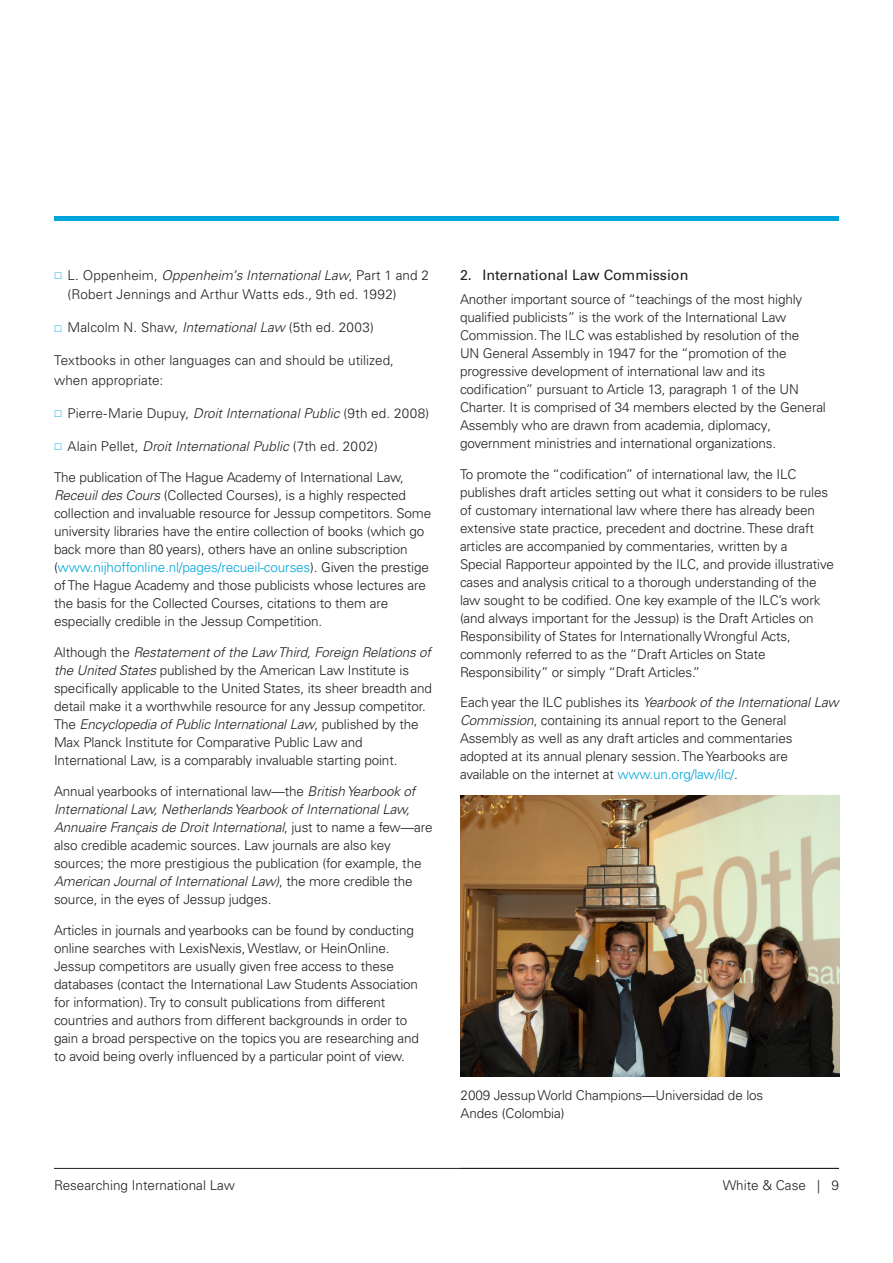
<style>
.page{position:relative;width:893px;height:1263px;background:#fff}
.page>*{position:absolute;margin:0;border:0;box-sizing:border-box;transform-origin:0 0}
.Heading_Level_3{font:14.25px "Univers LT Pro 55 Roman";color:#231f20}
.Body_Copy{font:300 13.5px/18px "Univers LT Pro 45";letter-spacing:-.01em;color:#231f20}
.GENERAL_-_Body{font:300 13.5px/19.5px "Univers LT Pro 45";letter-spacing:.005em;color:#231f20}
.Body_Copy-2{font:300 13.5px "Univers LT Pro 45";letter-spacing:.01em;color:#231f20}
.s1{font-style:italic}
.s2{color:#00a6db}
</style>
<div class="page">
<hr style="left:54px;top:217px;width:785px;height:4px;background:#00a6db">
<hr style="left:54px;top:1168px;width:785px;height:1px;background:#231f20">
<img style="left:460px;top:796px;width:379px;height:280px">
<p class="Body_Copy" style="left:68px;top:265px;width:363px;line-height:19.5px">L. Oppenheim, <span class="s1">Oppenheim’s International Law</span>, Part 1 and 2 (Robert Jennings and Arthur Watts eds., 9th ed. 1992)</p>
<p class="Body_Copy" style="left:68px;top:318px;width:308px">Malcolm N. Shaw, <span class="s1">International Law</span> (5th ed. 2003)</p>
<p class="GENERAL_-_Body" style="left:54px;top:351px;width:342px">Textbooks in other languages can and should be utilized, when appropriate:</p>
<p class="Body_Copy-2" style="left:68px;top:405px;width:363px">Pierre-Marie Dupuy, <span class="s1">Droit International Public</span> (9th ed. 2008)</p>
<p class="Body_Copy" style="left:68px;top:437px;width:312px">Alain Pellet, <span class="s1">Droit International Public</span> (7th ed. 2002)</p>
<p class="Body_Copy" style="left:54px;top:468px;width:379px">The publication of The Hague Academy of International Law, <span class="s1">Receuil des Cours</span> (Collected Courses), is a highly respected collection and invaluable resource for Jessup competitors. Some university libraries have the entire collection of books (which go back more than 80 years), others have an online subscription (<span class="s2">www.nijhoffonline.nl/pages/recueil-courses</span>). Given the prestige of The Hague Academy and those publicists whose lectures are the basis for the Collected Courses, citations to them are especially credible in the Jessup Competition.</p>
<p class="Body_Copy" style="left:54px;top:643px;width:379px">Although the <span class="s1">Restatement of the Law Third, Foreign Relations of the United States</span> published by the American Law Institute is specifically applicable to the United States, its sheer breadth and detail make it a worthwhile resource for any Jessup competitor.<br>The <span class="s1">Encyclopedia of Public International Law</span>, published by the Max Planck Institute for Comparative Public Law and International Law, is a comparably invaluable starting point.</p>
<p class="Body_Copy" style="left:54px;top:782px;width:380px">Annual yearbooks of international law—the <span class="s1">British Yearbook of International Law, Netherlands Yearbook of International Law, Annuaire Français de Droit International</span>, just to name a few—are also credible academic sources. Law journals are also key sources; the more prestigious the publication (for example, the <span class="s1">American Journal of International Law)</span>, the more credible the source, in the eyes of Jessup judges.</p>
<p class="Body_Copy" style="left:54px;top:921px;width:367px">Articles in journals and yearbooks can be found by conducting online searches with LexisNexis, Westlaw, or HeinOnline.<br>Jessup competitors are usually given free access to these databases (contact the International Law Students Association for information). Try to consult publications from different countries and authors from different backgrounds in order to gain a broad perspective on the topics you are researching and to avoid being overly influenced by a particular point of view.</p>
<p class="Heading_Level_3" style="left:460px;top:267px;width:230px">2. International Law Commission</p>
<p class="Body_Copy" style="left:460px;top:290px;width:367px">Another important source of “teachings of the most highly qualified publicists” is the work of the International Law Commission. The ILC was established by resolution of the<br>UN General Assembly in 1947 for the “promotion of the progressive development of international law and its codification” pursuant to Article 13, paragraph 1 of the UN Charter. It is comprised of 34 members elected by the General Assembly who are drawn from academia, diplomacy, government ministries and international organizations.</p>
<p class="Body_Copy" style="left:460px;top:465px;width:375px">To promote the “codification” of international law, the ILC publishes draft articles setting out what it considers to be rules of customary international law where there has already been extensive state practice, precedent and doctrine. These draft articles are accompanied by commentaries, written by a<br>Special Rapporteur appointed by the ILC, and provide illustrative cases and analysis critical to a thorough understanding of the law sought to be codified. One key example of the ILC’s work (and always important for the Jessup) is the Draft Articles on Responsibility of States for Internationally Wrongful Acts, commonly referred to as the “Draft Articles on State Responsibility” or simply “Draft Articles.”</p>
<p class="Body_Copy" style="left:460px;top:693px;width:380px">Each year the ILC publishes its <span class="s1">Yearbook of the International Law Commission</span>, containing its annual report to the General Assembly as well as any draft articles and commentaries adopted at its annual plenary session. The Yearbooks are available on the internet at <span class="s2">www.un.org/law/ilc/</span>.</p>
<p class="Body_Copy" style="left:461px;top:1086px;width:304px">2009 Jessup World Champions—Universidad de los<br>Andes (Colombia)</p>
<p class="Body_Copy" style="left:54px;top:1176px;width:183px">Researching International Law</p>
<p class="Body_Copy" style="left:723px;top:1176px;width:118px">White &amp; Case | 9</p>
</div>
